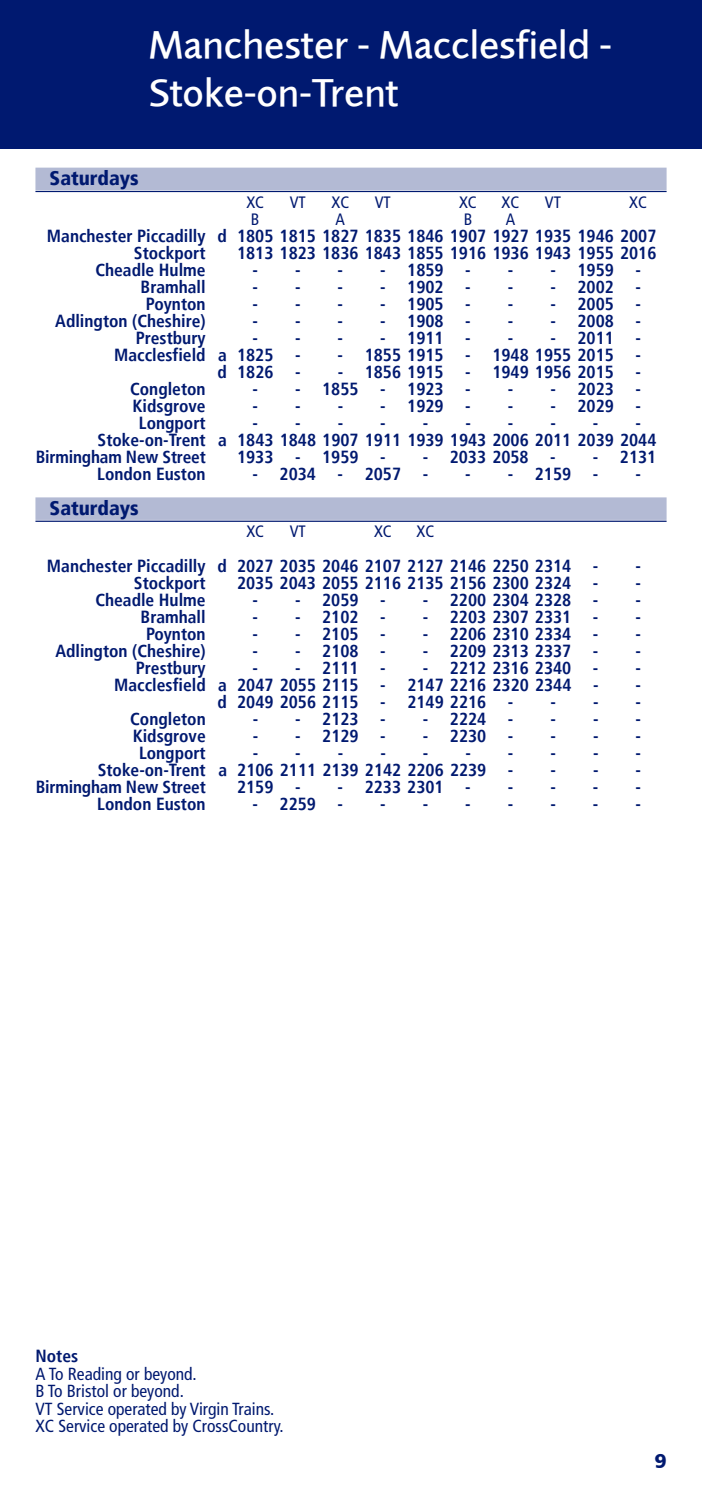
<style>
.page{position:relative;width:702px;height:1489px;background:#fff}
.page>*{position:absolute;margin:0;border:0;box-sizing:border-box;transform-origin:0 0}
.t1{font:500 40px/48px "Foundry Sans";color:#fff}
.t2{font:900 condensed 20px "Frutiger LT";color:#001970}
.t3{font:900 20px "Frutiger CE";color:#001970}
.t4{font:700 condensed 17.5px/17px "Frutiger LT";color:#001970}
.t5{font:condensed 17.5px/17.5px "Frutiger LT";color:#001970}
.t6{font:condensed 16.5px "Frutiger LT";color:#001970}
</style>
<div class="page">
<div style="left:0;top:0;width:702px;height:149px;background:#001970"></div>
<div style="left:35px;top:168px;width:631px;height:22px;background:#b3bad4"></div>
<hr style="left:35px;top:191px;width:631px;height:1px;background:#001970">
<div style="left:35px;top:497px;width:631px;height:23px;background:#b3bad4"></div>
<hr style="left:35px;top:520px;width:631px;height:2px;background:#001970">
<h1 class="t1" style="left:149px;top:20px;width:464px">Manchester - Macclesfield -<br>Stoke-on-Trent</h1>
<p class="t2" style="left:50px;top:166px;width:91px">Saturdays</p>
<p class="t6" style="left:246px;top:192px;width:19px">XC</p>
<p class="t6" style="left:290px;top:192px;width:18px">VT</p>
<p class="t6" style="left:331px;top:192px;width:19px">XC</p>
<p class="t6" style="left:375px;top:192px;width:18px">VT</p>
<p class="t6" style="left:459px;top:192px;width:19px">XC</p>
<p class="t6" style="left:501px;top:192px;width:19px">XC</p>
<p class="t6" style="left:545px;top:192px;width:18px">VT</p>
<p class="t6" style="left:629px;top:192px;width:19px">XC</p>
<p class="t6" style="left:251px;top:210px;width:10px">B</p>
<p class="t6" style="left:335px;top:210px;width:11px">A</p>
<p class="t6" style="left:463px;top:210px;width:10px">B</p>
<p class="t6" style="left:505px;top:210px;width:11px">A</p>
<p class="t4" style="left:134px;top:228px;width:524px;text-indent:-87px">Manchester Piccadilly d 1805 1815 1827 1835 1846 1907 1927 1935 1946 2007<br>Stockport</p>
<p class="t4" style="left:237px;top:244px;width:421px">1813 1823 1836 1843 1855 1916 1936 1943 1955 2016</p>
<p class="t4" style="left:95px;top:261px;width:112px">Cheadle Hulme</p>
<p class="t4" style="left:252px;top:261px;width:50px">- -</p>
<p class="t4" style="left:337px;top:261px;width:135px">- - 1859 -</p>
<p class="t4" style="left:508px;top:261px;width:135px">- - 1959 -</p>
<p class="t4" style="left:141px;top:278px;width:67px">Bramhall</p>
<p class="t4" style="left:252px;top:278px;width:50px">- -</p>
<p class="t4" style="left:337px;top:278px;width:135px">- - 1902 -</p>
<p class="t4" style="left:508px;top:278px;width:135px">- - 2002 -</p>
<p class="t4" style="left:146px;top:295px;width:61px">Poynton</p>
<p class="t4" style="left:252px;top:295px;width:50px">- -</p>
<p class="t4" style="left:337px;top:295px;width:135px">- - 1905 -</p>
<p class="t4" style="left:508px;top:295px;width:135px">- - 2005 -</p>
<p class="t4" style="left:55px;top:312px;width:152px">Adlington (Cheshire)</p>
<p class="t4" style="left:252px;top:312px;width:50px">- -</p>
<p class="t4" style="left:337px;top:312px;width:135px">- - 1908 -</p>
<p class="t4" style="left:508px;top:312px;width:135px">- - 2008 -</p>
<p class="t4" style="left:136px;top:329px;width:71px">Prestbury</p>
<p class="t4" style="left:252px;top:329px;width:50px">- -</p>
<p class="t4" style="left:337px;top:329px;width:135px">- - 1911 -</p>
<p class="t4" style="left:508px;top:329px;width:135px">- - 2011 -</p>
<p class="t4" style="left:114px;top:346px;width:188px">Macclesfield a 1825 -</p>
<p class="t4" style="left:337px;top:346px;width:305px">- 1855 1915 - 1948 1955 2015 -</p>
<p class="t4" style="left:217px;top:363px;width:85px">d 1826 -</p>
<p class="t4" style="left:337px;top:363px;width:305px">- 1856 1915 - 1949 1956 2015 -</p>
<p class="t4" style="left:130px;top:380px;width:77px">Congleton</p>
<p class="t4" style="left:252px;top:380px;width:220px">- - 1855 - 1923 -</p>
<p class="t4" style="left:508px;top:380px;width:135px">- - 2023 -</p>
<p class="t4" style="left:133px;top:397px;width:75px">Kidsgrove</p>
<p class="t4" style="left:252px;top:397px;width:50px">- -</p>
<p class="t4" style="left:337px;top:397px;width:135px">- - 1929 -</p>
<p class="t4" style="left:508px;top:397px;width:135px">- - 2029 -</p>
<p class="t4" style="left:139px;top:414px;width:68px">Longport</p>
<p class="t4" style="left:252px;top:414px;width:50px">- -</p>
<p class="t4" style="left:337px;top:414px;width:50px">- -</p>
<p class="t4" style="left:423px;top:414px;width:50px">- -</p>
<p class="t4" style="left:508px;top:414px;width:50px">- -</p>
<p class="t4" style="left:593px;top:414px;width:50px">- -</p>
<p class="t4" style="left:98px;top:431px;width:560px">Stoke-on-Trent a 1843 1848 1907 1911 1939 1943 2006 2011 2039 2044</p>
<p class="t4" style="left:36px;top:449px;width:172px">Birmingham New Street</p>
<p class="t4" style="left:237px;top:449px;width:150px">1933 - 1959 -</p>
<p class="t4" style="left:422px;top:449px;width:135px">- 2033 2058 -</p>
<p class="t4" style="left:593px;top:449px;width:65px">- 2131</p>
<p class="t4" style="left:97px;top:465px;width:110px">London Euston</p>
<p class="t4" style="left:252px;top:465px;width:177px">- 2034 - 2057 -</p>
<p class="t4" style="left:465px;top:465px;width:135px">- - 2159 -</p>
<p class="t4" style="left:635px;top:465px;width:7px">-</p>
<p class="t2" style="left:50px;top:496px;width:91px">Saturdays</p>
<p class="t6" style="left:246px;top:522px;width:19px">XC</p>
<p class="t6" style="left:290px;top:522px;width:18px">VT</p>
<p class="t6" style="left:374px;top:522px;width:19px">XC</p>
<p class="t6" style="left:416px;top:522px;width:19px">XC</p>
<p class="t4" style="left:47px;top:557px;width:553px">Manchester Piccadilly d 2027 2035 2046 2107 2127 2146 2250 2314 -</p>
<p class="t4" style="left:635px;top:557px;width:7px">-</p>
<p class="t4" style="left:134px;top:574px;width:73px">Stockport</p>
<p class="t4" style="left:237px;top:574px;width:363px">2035 2043 2055 2116 2135 2156 2300 2324 -</p>
<p class="t4" style="left:635px;top:574px;width:7px">-</p>
<p class="t4" style="left:95px;top:591px;width:112px">Cheadle Hulme</p>
<p class="t4" style="left:252px;top:591px;width:135px">- - 2059 -</p>
<p class="t4" style="left:422px;top:591px;width:177px">- 2200 2304 2328 -</p>
<p class="t4" style="left:635px;top:591px;width:7px">-</p>
<p class="t4" style="left:141px;top:608px;width:67px">Bramhall</p>
<p class="t4" style="left:252px;top:608px;width:135px">- - 2102 -</p>
<p class="t4" style="left:422px;top:608px;width:177px">- 2203 2307 2331 -</p>
<p class="t4" style="left:635px;top:608px;width:7px">-</p>
<p class="t4" style="left:146px;top:625px;width:61px">Poynton</p>
<p class="t4" style="left:252px;top:625px;width:135px">- - 2105 -</p>
<p class="t4" style="left:423px;top:625px;width:177px">- 2206 2310 2334 -</p>
<p class="t4" style="left:635px;top:625px;width:7px">-</p>
<p class="t4" style="left:55px;top:642px;width:152px">Adlington (Cheshire)</p>
<p class="t4" style="left:252px;top:642px;width:135px">- - 2108 -</p>
<p class="t4" style="left:423px;top:642px;width:177px">- 2209 2313 2337 -</p>
<p class="t4" style="left:635px;top:642px;width:7px">-</p>
<p class="t4" style="left:136px;top:659px;width:71px">Prestbury</p>
<p class="t4" style="left:252px;top:659px;width:135px">- - 2111 -</p>
<p class="t4" style="left:423px;top:659px;width:177px">- 2212 2316 2340 -</p>
<p class="t4" style="left:635px;top:659px;width:7px">-</p>
<p class="t4" style="left:114px;top:676px;width:485px">Macclesfield a 2047 2055 2115 - 2147 2216 2320 2344 -</p>
<p class="t4" style="left:635px;top:676px;width:7px">-</p>
<p class="t4" style="left:218px;top:693px;width:297px">d 2049 2056 2115 - 2149 2216 -</p>
<p class="t4" style="left:550px;top:693px;width:50px">- -</p>
<p class="t4" style="left:635px;top:693px;width:7px">-</p>
<p class="t4" style="left:130px;top:710px;width:77px">Congleton</p>
<p class="t4" style="left:253px;top:710px;width:135px">- - 2123 -</p>
<p class="t4" style="left:423px;top:710px;width:92px">- 2224 -</p>
<p class="t4" style="left:550px;top:710px;width:50px">- -</p>
<p class="t4" style="left:635px;top:710px;width:7px">-</p>
<p class="t4" style="left:133px;top:727px;width:75px">Kidsgrove</p>
<p class="t4" style="left:253px;top:727px;width:135px">- - 2129 -</p>
<p class="t4" style="left:423px;top:727px;width:92px">- 2230 -</p>
<p class="t4" style="left:550px;top:727px;width:50px">- -</p>
<p class="t4" style="left:635px;top:727px;width:7px">-</p>
<p class="t4" style="left:139px;top:744px;width:68px">Longport</p>
<p class="t4" style="left:253px;top:744px;width:50px">- -</p>
<p class="t4" style="left:338px;top:744px;width:50px">- -</p>
<p class="t4" style="left:423px;top:744px;width:50px">- -</p>
<p class="t4" style="left:508px;top:744px;width:50px">- -</p>
<p class="t4" style="left:593px;top:744px;width:50px">- -</p>
<p class="t4" style="left:98px;top:761px;width:417px">Stoke-on-Trent a 2106 2111 2139 2142 2206 2239 -</p>
<p class="t4" style="left:550px;top:761px;width:50px">- -</p>
<p class="t4" style="left:635px;top:761px;width:7px">-</p>
<p class="t4" style="left:36px;top:778px;width:172px">Birmingham New Street</p>
<p class="t4" style="left:237px;top:778px;width:65px">2159 -</p>
<p class="t4" style="left:337px;top:778px;width:135px">- 2233 2301 -</p>
<p class="t4" style="left:507px;top:778px;width:50px">- -</p>
<p class="t4" style="left:593px;top:778px;width:50px">- -</p>
<p class="t4" style="left:97px;top:795px;width:110px">London Euston</p>
<p class="t4" style="left:252px;top:795px;width:92px">- 2259 -</p>
<p class="t4" style="left:380px;top:795px;width:50px">- -</p>
<p class="t4" style="left:465px;top:795px;width:50px">- -</p>
<p class="t4" style="left:550px;top:795px;width:50px">- -</p>
<p class="t4" style="left:635px;top:795px;width:7px">-</p>
<p class="t4" style="left:35px;top:1347px;width:44px">Notes</p>
<p class="t5" style="left:35px;top:1364px;width:250px">A To Reading or beyond.<br>B To Bristol or beyond.<br>VT Service operated by Virgin Trains.<br>XC Service operated by CrossCountry.</p>
<p class="t3" style="left:654px;top:1448px;width:14px">9</p>
</div>
